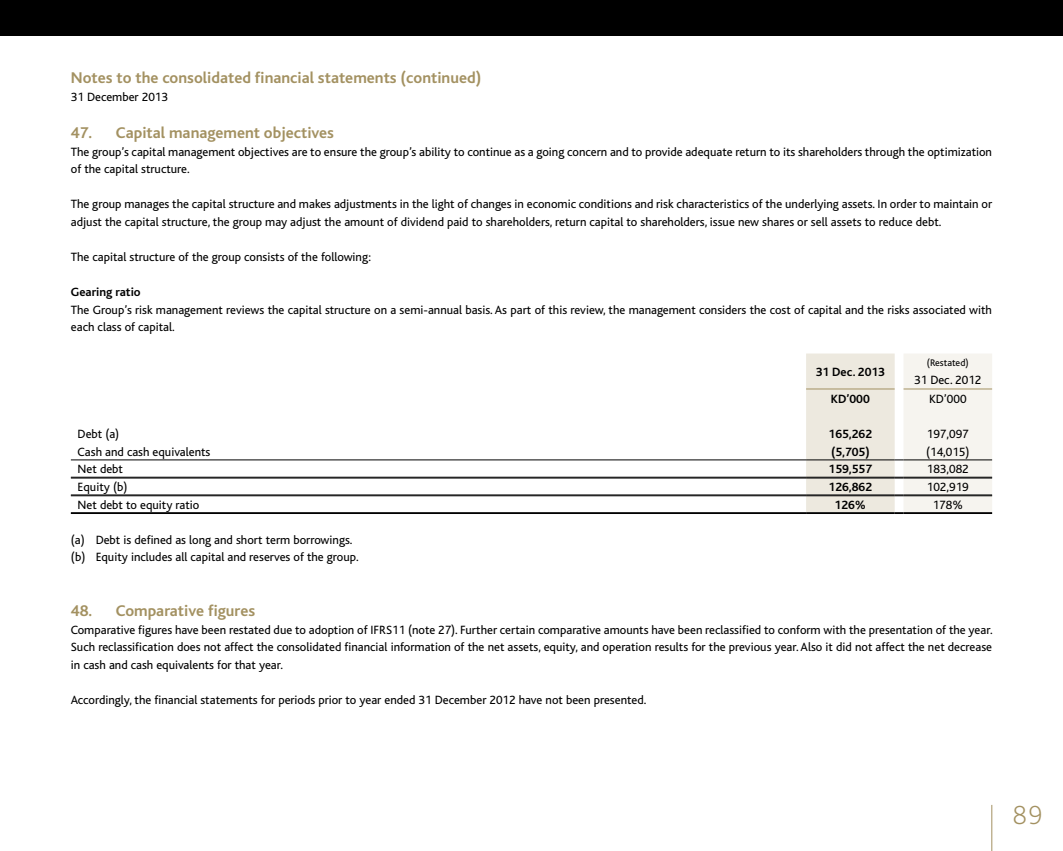
<style>
.page{position:relative;width:1063px;height:851px;background:#fff}
.page>*{position:absolute;margin:0;border:0;box-sizing:border-box;transform-origin:0 0}
.t1{font:200 27.5px "Bliss Pro";color:#a39161}
.t2{font:700 16.25px "Bliss";color:#a39161}
.t3{font:12.5px/17.5px "Bliss";color:#000}
.t4{font:700 12.5px "Bliss";color:#000}
.t5{font:10px "Bliss";color:#000}
</style>
<div class="page">
<div style="left:0;top:0;width:1063px;height:35px;background:#000"></div>
<hr style="left:71px;top:459px;width:735px;height:1px;background:#000">
<hr style="left:71px;top:477px;width:735px;height:1px;background:#000">
<hr style="left:71px;top:478px;width:735px;height:1px;background:#000">
<hr style="left:71px;top:494px;width:735px;height:1px;background:#000">
<hr style="left:71px;top:495px;width:735px;height:1px;background:#000">
<hr style="left:71px;top:512px;width:735px;height:1px;background:#000">
<hr style="left:71px;top:513px;width:735px;height:1px;background:#000">
<svg style="left:806px;top:353px;width:186px;height:161px"></svg>
<hr style="left:904px;top:512px;width:88px;height:1px;background:#000">
<hr style="left:904px;top:513px;width:88px;height:1px;background:#000">
<hr style="left:992px;top:804px;width:1px;height:46px;background:#a39161">
<h2 class="t2" style="left:71px;top:70px;width:412px">Notes to the consolidated financial statements (continued)</h2>
<p class="t3" style="left:71px;top:88px;width:99px">31 December 2013</p>
<h2 class="t2" style="left:71px;top:125px;width:265px">47. Capital management objectives</h2>
<p class="t3" style="left:71px;top:143px;width:923px">The group’s capital management objectives are to ensure the group’s ability to continue as a going concern and to provide adequate return to its shareholders through the optimization of the capital structure.</p>
<p class="t3" style="left:71px;top:196px;width:923px">The group manages the capital structure and makes adjustments in the light of changes in economic conditions and risk characteristics of the underlying assets. In order to maintain or adjust the capital structure, the group may adjust the amount of dividend paid to shareholders, return capital to shareholders, issue new shares or sell assets to reduce debt.</p>
<p class="t3" style="left:71px;top:248px;width:302px">The capital structure of the group consists of the following:</p>
<p class="t4" style="left:71px;top:285px;width:71px">Gearing ratio</p>
<p class="t3" style="left:71px;top:301px;width:923px">The Group’s risk management reviews the capital structure on a semi-annual basis. As part of this review, the management considers the cost of capital and the risks associated with each class of capital.</p>
<p class="t4" style="left:816px;top:365px;width:71px">31 Dec. 2013</p>
<p class="t5" style="left:927px;top:357px;width:43px">(Restated)</p>
<p class="t3" style="left:914px;top:371px;width:69px">31 Dec. 2012</p>
<p class="t4" style="left:831px;top:392px;width:40px">KD’000</p>
<p class="t3" style="left:929px;top:390px;width:39px">KD’000</p>
<p class="t3" style="left:78px;top:425px;width:43px">Debt (a)</p>
<p class="t4" style="left:829px;top:427px;width:45px">165,262</p>
<p class="t3" style="left:927px;top:425px;width:43px">197,097</p>
<p class="t3" style="left:78px;top:443px;width:134px">Cash and cash equivalents</p>
<p class="t4" style="left:831px;top:445px;width:40px">(5,705)</p>
<p class="t3" style="left:926px;top:443px;width:45px">(14,015)</p>
<p class="t3" style="left:78px;top:460px;width:47px">Net debt</p>
<p class="t4" style="left:829px;top:462px;width:45px">159,557</p>
<p class="t3" style="left:927px;top:460px;width:43px">183,082</p>
<p class="t3" style="left:78px;top:478px;width:51px">Equity (b)</p>
<p class="t4" style="left:829px;top:480px;width:45px">126,862</p>
<p class="t3" style="left:927px;top:478px;width:43px">102,919</p>
<p class="t3" style="left:78px;top:496px;width:123px">Net debt to equity ratio</p>
<p class="t4" style="left:835px;top:498px;width:33px">126%</p>
<p class="t3" style="left:933px;top:496px;width:32px">178%</p>
<p class="t3" style="left:71px;top:531px;width:289px">(a) Debt is defined as long and short term borrowings. (b) Equity includes all capital and reserves of the group.</p>
<h2 class="t2" style="left:71px;top:602px;width:186px">48. Comparative figures</h2>
<p class="t3" style="left:71px;top:621px;width:923px;text-align:justify">Comparative figures have been restated due to adoption of IFRS11 (note 27). Further certain comparative amounts have been reclassified to conform with the presentation of the year.<br>Such reclassification does not affect the consolidated financial information of the net assets, equity, and operation results for the previous year. Also it did not affect the net decrease in cash and cash equivalents for that year.</p>
<p class="t3" style="left:71px;top:691px;width:577px">Accordingly, the financial statements for periods prior to year ended 31 December 2012 have not been presented.</p>
<h1 class="t1" style="left:1012px;top:798px;width:32px">89</h1>
</div>
